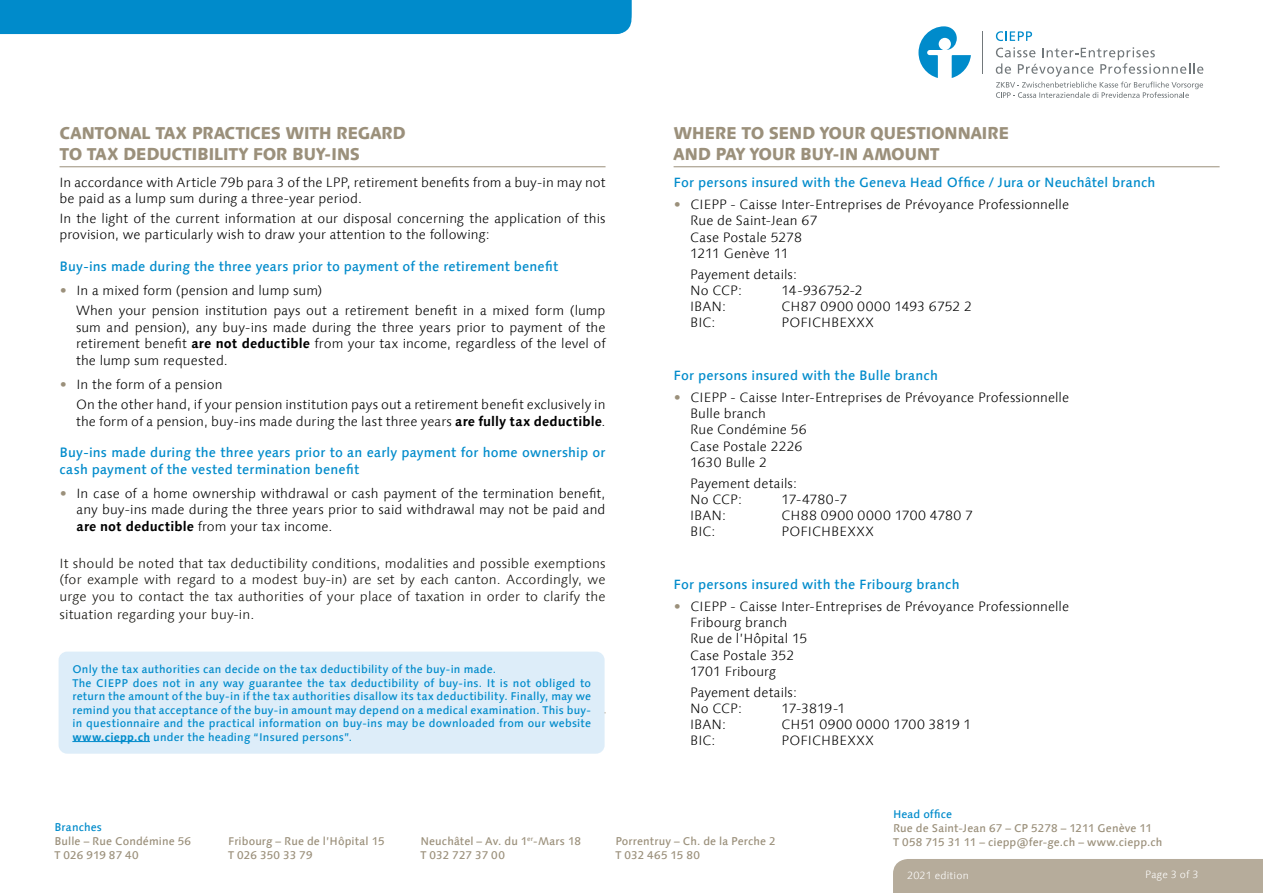
<style>
.page{position:relative;width:1263px;height:893px;background:#fff}
.page>*{position:absolute;margin:0;border:0;box-sizing:border-box;transform-origin:0 0}
.t1{font:800 17.25px/20.7px "Linotype Syntax Com";letter-spacing:-.035em;color:#9b907b;scale:.96 1}
.t2{font:300 13.5px/16.2px "Linotype Syntax Com";letter-spacing:.005em;color:#000}
.t3{font:500 13.5px/16.5px "Linotype Syntax Com";letter-spacing:.01em;color:#008bcb}
.t4{font:300 13.5px/16.5px "Linotype Syntax Com";letter-spacing:.01em;color:#12110c;text-align:justify}
.t5{font:300 13.5px "Linotype Syntax Com";letter-spacing:.035em;color:#000}
.t6{font:500 11.25px/13.5px "Linotype Syntax Com";letter-spacing:.02em;color:#008bcb}
.t7{font:500 11.25px/14.2px "Linotype Syntax Com";letter-spacing:.01em;color:#9b907b}
.t8{font:300 10.5px "Linotype Syntax Com";letter-spacing:.015em;color:#fff}
.s1{font-weight:500;color:#9b907b}
.s2{font-weight:700}
</style>
<div class="page">
<div style="left:0;top:0;width:631px;height:34px;background:#008bcb"></div>
<svg style="left:996px;top:31px;width:36px;height:10px"></svg>
<hr style="left:982px;top:31px;width:1px;height:43px;background:#72787b">
<svg style="left:996px;top:47px;width:207px;height:51px"></svg>
<svg style="left:918px;top:26px;width:53px;height:52px"></svg>
<hr style="left:60px;top:167px;width:545px;height:1px;background:#9b907b">
<hr style="left:674px;top:167px;width:545px;height:1px;background:#9b907b">
<div style="left:59px;top:652px;width:546px;height:102px;background:#ddedf9;border-radius:9px"></div>
<hr style="left:72px;top:741px;width:78px;height:1px;background:#008bcb">
<div style="left:893px;top:859px;width:370px;height:34px;background:#b6ac9b"></div>
<p class="t1" style="left:60px;top:122px;width:362px">CANTONAL TAX PRACTICES WITH REGARD<br>TO TAX DEDUCTIBILITY FOR BUY-INS</p>
<p class="t2" style="left:60px;top:174px;width:547px">In accordance with Article 79b para 3 of the LPP, retirement benefits from a buy-in may not be paid as a lump sum during a three-year period.</p>
<p class="t2" style="left:60px;top:211px;width:547px">In the light of the current information at our disposal concerning the application of this provision, we particularly wish to draw your attention to the following:</p>
<p class="t3" style="left:60px;top:258px;width:500px">Buy-ins made during the three years prior to payment of the retirement benefit</p>
<p class="t2" style="left:76px;top:280px;width:531px;line-height:20.7px;text-indent:-16px"><span class="s1">•</span> In a mixed form (pension and lump sum)<br>When your pension institution pays out a retirement benefit in a mixed form (lump</p>
<p class="t2" style="left:76px;top:319px;width:531px;text-align:justify">sum and pension), any buy-ins made during the three years prior to payment of the retirement benefit <span class="s2">are not deductible</span> from your tax income, regardless of the level of the lump sum requested.</p>
<p class="t2" style="left:76px;top:374px;width:531px;line-height:20.7px;text-indent:-16px"><span class="s1">•</span> In the form of a pension<br>On the other hand, if your pension institution pays out a retirement benefit exclusively in</p>
<p class="t2" style="left:76px;top:413px;width:531px">the form of a pension, buy-ins made during the last three years <span class="s2">are fully tax deductible</span>.</p>
<p class="t3" style="left:60px;top:444px;width:547px">Buy-ins made during the three years prior to an early payment for home ownership or cash payment of the vested termination benefit</p>
<p class="t2" style="left:77px;top:485px;width:530px;text-align:justify;text-indent:-17px"><span class="s1">•</span> In case of a home ownership withdrawal or cash payment of the termination benefit, any buy-ins made during the three years prior to said withdrawal may not be paid and <span class="s2">are not deductible</span> from your tax income.</p>
<p class="t4" style="left:60px;top:555px;width:547px">It should be noted that tax deductibility conditions, modalities and possible exemptions (for example with regard to a modest buy-in) are set by each canton. Accordingly, we urge you to contact the tax authorities of your place of taxation in order to clarify the</p>
<p class="t4" style="left:60px;top:606px;width:196px">situation regarding your buy-in.</p>
<p class="t6" style="left:72px;top:662px;width:520px">Only the tax authorities can decide on the tax deductibility of the buy-in made.<br>The CIEPP does not in any way guarantee the tax deductibility of buy-ins. It is not obliged to return the amount of the buy-in if the tax authorities disallow its tax deductibility. Finally, may we remind you that acceptance of the buy-in amount may depend on a medical examination. This buy&shy;in questionnaire and the practical information on buy-ins may be downloaded from our website <span class="s2">www.ciepp.ch</span> under the heading “Insured persons”.</p>
<p class="t1" style="left:674px;top:122px;width:351px">WHERE TO SEND YOUR QUESTIONNAIRE<br>AND PAY YOUR BUY-IN AMOUNT</p>
<p class="t3" style="left:674px;top:174px;width:483px">For persons insured with the Geneva Head Office / Jura or Neuchâtel branch</p>
<p class="t2" style="left:690px;top:196px;width:381px;text-indent:-16px"><span class="s1">•</span> CIEPP - Caisse Inter-Entreprises de Prévoyance Professionnelle<br>Rue de Saint-Jean 67<br>Case Postale 5278<br>1211 Genève 11</p>
<p class="t2" style="left:690px;top:266px;width:108px">Payement details:<br>No CCP:</p>
<p class="t2" style="left:782px;top:282px;width:83px">14-936752-2</p>
<p class="t2" style="left:690px;top:298px;width:37px">IBAN:</p>
<p class="t2" style="left:782px;top:298px;width:192px">CH87 0900 0000 1493 6752 2</p>
<p class="t2" style="left:690px;top:315px;width:27px">BIC:</p>
<p class="t2" style="left:782px;top:315px;width:93px">POFICHBEXXX</p>
<p class="t3" style="left:674px;top:366px;width:266px">For persons insured with the Bulle branch</p>
<p class="t2" style="left:690px;top:389px;width:381px;text-indent:-16px"><span class="s1">•</span> CIEPP - Caisse Inter-Entreprises de Prévoyance Professionnelle<br>Bulle branch<br>Rue Condémine 56<br>Case Postale 2226<br>1630 Bulle 2</p>
<p class="t2" style="left:690px;top:475px;width:108px">Payement details:<br>No CCP:</p>
<p class="t2" style="left:782px;top:491px;width:67px">17-4780-7</p>
<p class="t2" style="left:690px;top:507px;width:37px">IBAN:</p>
<p class="t5" style="left:782px;top:507px;width:193px">CH88 0900 0000 1700 4780 7</p>
<p class="t2" style="left:690px;top:524px;width:27px">BIC:</p>
<p class="t2" style="left:782px;top:524px;width:93px">POFICHBEXXX</p>
<p class="t3" style="left:674px;top:575px;width:288px">For persons insured with the Fribourg branch</p>
<p class="t2" style="left:690px;top:598px;width:381px;text-indent:-16px"><span class="s1">•</span> CIEPP - Caisse Inter-Entreprises de Prévoyance Professionnelle<br>Fribourg branch<br>Rue de l’Hôpital 15<br>Case Postale 352<br>1701 Fribourg</p>
<p class="t2" style="left:690px;top:684px;width:108px">Payement details:<br>No CCP:</p>
<p class="t2" style="left:782px;top:700px;width:65px">17-3819-1</p>
<p class="t2" style="left:690px;top:716px;width:37px">IBAN:</p>
<p class="t2" style="left:782px;top:716px;width:191px">CH51 0900 0000 1700 3819 1</p>
<p class="t2" style="left:690px;top:733px;width:27px">BIC:</p>
<p class="t2" style="left:782px;top:733px;width:93px">POFICHBEXXX</p>
<p class="t6" style="left:54px;top:820px;width:49px">Branches</p>
<p class="t7" style="left:54px;top:834px;width:138px">Bulle – Rue Condémine 56<br>T 026 919 87 40</p>
<p class="t7" style="left:228px;top:834px;width:158px">Fribourg – Rue de l’Hôpital 15<br>T 026 350 33 79</p>
<p class="t7" style="left:420px;top:834px;width:162px">Neuchâtel – Av. du 1<sup>er</sup>-Mars 18<br>T 032 727 37 00</p>
<p class="t7" style="left:615px;top:834px;width:162px">Porrentruy – Ch. de la Perche 2<br>T 032 465 15 80</p>
<p class="t6" style="left:893px;top:807px;width:61px">Head office</p>
<p class="t7" style="left:893px;top:821px;width:271px">Rue de Saint-Jean 67 – CP 5278 – 1211 Genève 11<br>T 058 715 31 11 – ciepp@fer-ge.ch – www.ciepp.ch</p>
<p class="t8" style="left:907px;top:869px;width:63px">2021 edition</p>
<p class="t8" style="left:1145px;top:868px;width:55px">Page 3 of 3</p>
</div>
